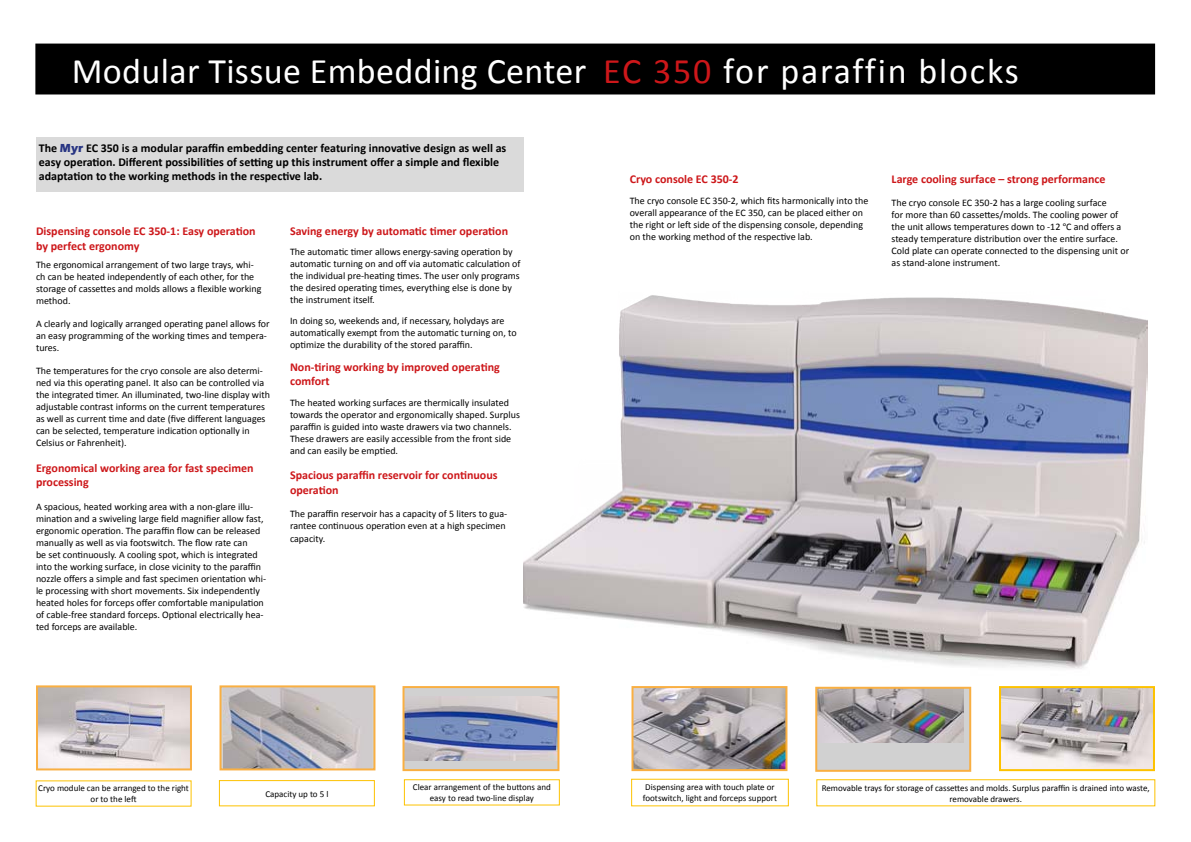
<style>
.page{position:relative;width:1191px;height:842px;background:#fff}
.page>*{position:absolute;margin:0;border:0;box-sizing:border-box;transform-origin:0 0}
.t1{font:36px "Calibri";letter-spacing:.01em;color:#fff}
.t2{font:700 12px/14.4px "Calibri";color:#cd171a}
.t3{font:700 12px/14.4px "Calibri";color:#000}
.t4{font:10px/12px "Calibri";color:#000}
.t5{font:9px/11px "Calibri";color:#000;text-align:center}
.s1{color:#cd171a}
.s2{font-family:"Eras ITC";color:#283583}
.s3{font-family:"Minion Pro"}
</style>
<div class="page">
<img style="left:39px;top:688px;width:150px;height:79px">
<div style="left:36px;top:685px;width:156px;height:85px;border:2px solid #f9af42"></div>
<img style="left:224px;top:688px;width:147px;height:79px">
<div style="left:219px;top:685px;width:156px;height:85px;border:2px solid #f9af42"></div>
<div style="left:403px;top:687px;width:155px;height:83px;background:#d1d1d1"></div>
<img style="left:405px;top:696px;width:151px;height:64px">
<div style="left:402px;top:686px;width:157px;height:85px;border:2px solid #f9af42"></div>
<div style="left:36px;top:137px;width:487px;height:55px;background:#dadada"></div>
<div style="left:219px;top:780px;width:155px;height:26px;border:1px solid #fdc200"></div>
<div style="left:36px;top:44px;width:1118px;height:50px;background:#000"></div>
<img style="left:1002px;top:689px;width:150px;height:79px">
<div style="left:999px;top:686px;width:156px;height:85px;border:2px solid #fdc200"></div>
<img style="left:634px;top:689px;width:150px;height:79px">
<div style="left:631px;top:686px;width:156px;height:85px;border:2px solid #f9af42"></div>
<div style="left:816px;top:688px;width:154px;height:83px;background:#d1d1d1"></div>
<img style="left:818px;top:690px;width:145px;height:53px">
<div style="left:815px;top:687px;width:156px;height:85px;border:2px solid #f9af42"></div>
<img style="left:523px;top:295px;width:624px;height:374px">
<h1 class="t1" style="left:72px;top:48px;width:948px">Modular Tissue Embedding Center <span class="s1">EC 350</span> for paraffin blocks</h1>
<p class="t3" style="left:39px;top:140px;width:469px">The <span class="s2">Myr</span> EC 350 is a modular paraffin embedding center featuring innovative design as well as easy operation. Different possibilities of setting up this instrument offer a simple and flexible adaptation to the working methods in the respective lab.</p>
<p class="t2" style="left:36px;top:223px;width:221px;line-height:15px">Dispensing console EC 350-1: Easy operation by perfect ergonomy</p>
<p class="t4" style="left:36px;top:258px;width:227px">The ergonomical arrangement of two large trays, whi&shy;ch can be heated independently of each other, for the storage of cassettes and molds allows a flexible working method.</p>
<p class="t4" style="left:36px;top:317px;width:235px">A clearly and logically arranged operating panel allows for an easy programming of the working times and tempera&shy;tures.</p>
<p class="t4" style="left:36px;top:364px;width:235px">The temperatures for the cryo console are also determi&shy;ned via this operating panel. It also can be controlled via the integrated timer. An illuminated, two-line display with adjustable contrast informs on the current temperatures as well as current time and date (five different languages can be selected, temperature indication optionally in Celsius or Fahrenheit).</p>
<p class="t2" style="left:36px;top:460px;width:219px">Ergonomical working area for fast specimen processing</p>
<p class="t4" style="left:36px;top:500px;width:232px">A spacious, heated working area with a non-glare illu&shy;mination and a swiveling large field magnifier allow fast, ergonomic operation. The paraffin flow can be released manually as well as via footswitch. The flow rate can<br>be set continuously. A cooling spot, which is integrated into the working surface, in close vicinity to the paraffin nozzle offers a simple and fast specimen orientation whi&shy;le processing with short movements. Six independently heated holes for forceps offer comfortable manipulation of cable-free standard forceps. Optional electrically hea&shy;ted forceps are available.</p>
<p class="t2" style="left:290px;top:223px;width:220px">Saving energy by automatic timer operation</p>
<p class="t4" style="left:290px;top:246px;width:232px">The automatic timer allows energy-saving operation by automatic turning on and off via automatic calculation of the individual pre-heating times. The user only programs the desired operating times, everything else is done by the instrument itself.</p>
<p class="t4" style="left:290px;top:314px;width:228px">In doing so, weekends and, if necessary, holydays are automatically exempt from the automatic turning on, to optimize the durability of the stored paraffin.</p>
<p class="t2" style="left:290px;top:359px;width:211px">Non-tiring working by improved operating comfort</p>
<p class="t4" style="left:290px;top:396px;width:231px">The heated working surfaces are thermically insulated towards the operator and ergonomically shaped. Surplus paraffin is guided into waste drawers via two channels.<br>These drawers are easily accessible from the front side and can easily be emptied.</p>
<p class="t2" style="left:290px;top:468px;width:209px">Spacious paraffin reservoir for continuous operation</p>
<p class="t4" style="left:290px;top:507px;width:219px">The paraffin reservoir has a capacity of 5 liters to gua&shy;rantee continuous operation even at a high specimen</p>
<p class="t4" style="left:290px;top:533px;width:37px">capacity.</p>
<p class="t5" style="left:38px;top:782px;width:152px">Cryo module can be arranged to the right or to the left</p>
<p class="t5" style="left:265px;top:788px;width:64px">Capacity up to 5 l</p>
<p class="t5" style="left:413px;top:781px;width:139px">Clear arrangement of the buttons and easy to read two-line display</p>
<p class="t2" style="left:630px;top:172px;width:110px">Cryo console EC 350-2</p>
<p class="t4" style="left:630px;top:194px;width:240px">The cryo console EC 350-2, which fits harmonically into the overall appearance of the EC 350, can be placed either on the right or left side of the dispensing console, depending on the working method of the respective lab.</p>
<p class="t2" style="left:891px;top:171px;width:215px">Large cooling surface – strong performance</p>
<p class="t4" style="left:891px;top:196px;width:239px">The cryo console EC 350-2 has a large cooling surface<br>for more than 60 cassettes/molds. The cooling power of the unit allows temperatures down to -12 <span class="s3">°</span>C and offers a steady temperature distribution over the entire surface.<br>Cold plate can operate connected to the dispensing unit or as stand-alone instrument.</p>
<p class="t5" style="left:643px;top:781px;width:136px;text-align:left">Dispensing area with touch plate or footswitch, light and forceps support</p>
<p class="t5" style="left:821px;top:782px;width:329px">Removable trays for storage of cassettes and molds. Surplus paraffin is drained into waste, removable drawers.</p>
</div>
